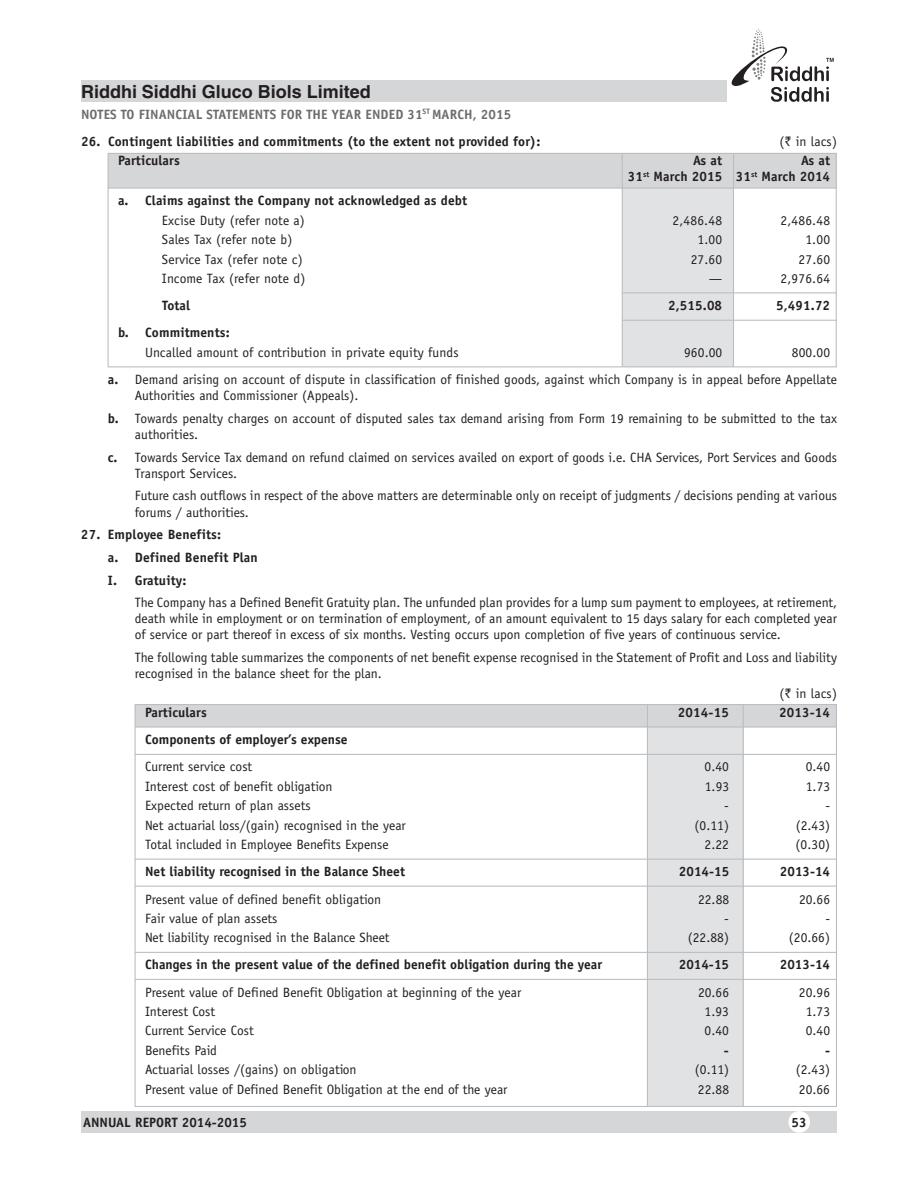
<style>
.page{position:relative;width:918px;height:1188px;background:#fff}
.page>*{position:absolute;margin:0;border:0;box-sizing:border-box;transform-origin:0 0}
.t1{font:700 18px "Helvetica";color:#231f20}
.t2{font:13.5px/22.6px "Officina Sans";color:#231f20}
.t3{font:700 13.5px/22.6px "Officina Sans";letter-spacing:.005em;color:#231f20;text-align:right}
.t4{font:700 13.5px "Officina Sans";letter-spacing:.01em;color:#6c6d70}
.s1{font-family:"Rupee"}
.s2{font-weight:700}
</style>
<div class="page">
<svg style="left:731px;top:29px;width:103px;height:73px"></svg>
<div style="left:81px;top:1111px;width:756px;height:22px;background:#d5d6d8"></div>
<div style="left:81px;top:80px;width:646px;height:22px;background:#d5d6d8"></div>
<svg style="left:788px;top:1111px;width:22px;height:22px"></svg>
<div style="left:647px;top:709px;width:97px;height:398px;background:#e1e2e4"></div>
<div style="left:135px;top:704px;width:702px;height:23px;background:#d5d6d8"></div>
<hr style="left:647px;top:704px;width:1px;height:403px;background:#bcbdc0">
<hr style="left:743px;top:704px;width:1px;height:403px;background:#bcbdc0">
<div style="left:622px;top:153px;width:112px;height:214px;background:#e1e2e4"></div>
<div style="left:108px;top:153px;width:729px;height:35px;background:#d5d6d8"></div>
<hr style="left:622px;top:153px;width:1px;height:214px;background:#bcbdc0">
<hr style="left:733px;top:153px;width:1px;height:214px;background:#bcbdc0">
<div style="left:108px;top:153px;width:729px;height:214px;border:1px solid #bcbdc0"></div>
<hr style="left:108px;top:188px;width:729px;height:1px;background:#bcbdc0">
<hr style="left:622px;top:292px;width:215px;height:1px;background:#bcbdc0">
<hr style="left:622px;top:320px;width:215px;height:1px;background:#bcbdc0">
<hr style="left:135px;top:726px;width:702px;height:2px;background:#bcbdc0">
<hr style="left:135px;top:754px;width:702px;height:1px;background:#bcbdc0">
<hr style="left:135px;top:859px;width:702px;height:1px;background:#bcbdc0">
<hr style="left:135px;top:886px;width:702px;height:1px;background:#bcbdc0">
<hr style="left:135px;top:952px;width:702px;height:1px;background:#bcbdc0">
<hr style="left:135px;top:979px;width:702px;height:1px;background:#bcbdc0">
<h1 class="t1" style="left:81px;top:85px;width:291px">Riddhi Siddhi Gluco Biols Limited</h1>
<p class="t3" style="left:81px;top:131px;width:461px">26. Contingent liabilities and commitments (to the extent not provided for):</p>
<p class="t2" style="left:779px;top:131px;width:59px">(<span class="s1">`</span> in lacs)</p>
<p class="t3" style="left:118px;top:150px;width:63px">Particulars</p>
<p class="t3" style="left:693px;top:150px;width:31px">As at</p>
<p class="t4" style="left:81px;top:109px;width:432px">NOTES TO FINANCIAL STATEMENTS FOR THE YEAR ENDED 31<sup>ST</sup> MARCH, 2015</p>
<p class="t3" style="left:628px;top:154px;width:204px;line-height:16.2px">As at<br>31<sup>st</sup> March 2015 31<sup>st</sup> March 2014</p>
<p class="t3" style="left:118px;top:190px;width:351px">a. Claims against the Company not acknowledged as debt</p>
<p class="t2" style="left:162px;top:210px;width:144px">Excise Duty (refer note a)</p>
<p class="t2" style="left:672px;top:210px;width:51px">2,486.48</p>
<p class="t2" style="left:780px;top:210px;width:51px">2,486.48</p>
<p class="t2" style="left:162px;top:229px;width:132px">Sales Tax (refer note b)</p>
<p class="t2" style="left:698px;top:229px;width:26px">1.00</p>
<p class="t2" style="left:805px;top:229px;width:26px">1.00</p>
<p class="t2" style="left:162px;top:249px;width:142px">Service Tax (refer note c)</p>
<p class="t2" style="left:691px;top:249px;width:33px">27.60</p>
<p class="t2" style="left:799px;top:249px;width:33px">27.60</p>
<p class="t2" style="left:162px;top:268px;width:145px">Income Tax (refer note d)</p>
<p class="t2" style="left:709px;top:268px;width:15px">—</p>
<p class="t2" style="left:781px;top:268px;width:51px">2,976.64</p>
<p class="t3" style="left:162px;top:296px;width:30px">Total</p>
<p class="t3" style="left:668px;top:296px;width:56px">2,515.08</p>
<p class="t3" style="left:776px;top:296px;width:56px">5,491.72</p>
<p class="t3" style="left:118px;top:323px;width:113px">b. Commitments:</p>
<p class="t2" style="left:145px;top:342px;width:315px">Uncalled amount of contribution in private equity funds</p>
<p class="t2" style="left:684px;top:342px;width:40px">960.00</p>
<p class="t2" style="left:108px;top:340px;width:731px;line-height:27px;text-indent:684px">800.00 <span class="s2">a.</span> Demand arising on account of dispute in classification of finished goods, against which Company is in appeal before Appellate</p>
<p class="t2" style="left:108px;top:385px;width:730px;text-indent:27px">Authorities and Commissioner (Appeals).<br><span class="s2">b.</span> Towards penalty charges on account of disputed sales tax demand arising from Form 19 remaining to be submitted to the tax</p>
<p class="t2" style="left:108px;top:424px;width:731px;text-indent:27px">authorities.<br><span class="s2">c.</span> Towards Service Tax demand on refund claimed on services availed on export of goods i.e. CHA Services, Port Services and Goods</p>
<p class="t2" style="left:135px;top:463px;width:703px">Transport Services.<br>Future cash outflows in respect of the above matters are determinable only on receipt of judgments / decisions pending at various</p>
<p class="t2" style="left:135px;top:502px;width:115px">forums / authorities.</p>
<p class="t3" style="left:108px;top:524px;width:151px;text-align:left;text-indent:-27px">27. Employee Benefits:<br>a. Defined Benefit Plan<br>I. Gratuity:</p>
<p class="t2" style="left:135px;top:595px;width:704px;line-height:16.2px;text-align:justify">The Company has a Defined Benefit Gratuity plan. The unfunded plan provides for a lump sum payment to employees, at retirement, death while in employment or on termination of employment, of an amount equivalent to 15 days salary for each completed year of service or part thereof in excess of six months. Vesting occurs upon completion of five years of continuous service.</p>
<p class="t2" style="left:135px;top:650px;width:704px;line-height:16.2px">The following table summarizes the components of net benefit expense recognised in the Statement of Profit and Loss and liability recognised in the balance sheet for the plan.</p>
<p class="t2" style="left:779px;top:683px;width:59px">(<span class="s1">`</span> in lacs)</p>
<p class="t3" style="left:145px;top:702px;width:63px">Particulars</p>
<p class="t3" style="left:678px;top:702px;width:53px">2014-15</p>
<p class="t3" style="left:779px;top:702px;width:53px">2013-14</p>
<p class="t3" style="left:145px;top:730px;width:204px">Components of employer’s expense</p>
<p class="t2" style="left:145px;top:757px;width:109px">Current service cost</p>
<p class="t2" style="left:705px;top:757px;width:26px">0.40</p>
<p class="t2" style="left:806px;top:757px;width:26px">0.40</p>
<p class="t2" style="left:145px;top:776px;width:189px">Interest cost of benefit obligation</p>
<p class="t2" style="left:705px;top:776px;width:26px">1.93</p>
<p class="t2" style="left:806px;top:776px;width:26px">1.73</p>
<p class="t2" style="left:145px;top:796px;width:167px">Expected return of plan assets</p>
<p class="t2" style="left:724px;top:796px;width:6px">-</p>
<p class="t2" style="left:825px;top:796px;width:6px">-</p>
<p class="t2" style="left:145px;top:815px;width:262px">Net actuarial loss/(gain) recognised in the year</p>
<p class="t2" style="left:695px;top:815px;width:36px">(0.11)</p>
<p class="t2" style="left:796px;top:815px;width:36px">(2.43)</p>
<p class="t2" style="left:145px;top:834px;width:245px">Total included in Employee Benefits Expense</p>
<p class="t2" style="left:705px;top:834px;width:26px">2.22</p>
<p class="t2" style="left:796px;top:834px;width:36px">(0.30)</p>
<p class="t3" style="left:145px;top:861px;width:261px">Net liability recognised in the Balance Sheet</p>
<p class="t3" style="left:679px;top:861px;width:52px">2014-15</p>
<p class="t3" style="left:780px;top:861px;width:52px">2013-14</p>
<p class="t2" style="left:145px;top:889px;width:238px">Present value of defined benefit obligation</p>
<p class="t2" style="left:698px;top:889px;width:33px">22.88</p>
<p class="t2" style="left:799px;top:889px;width:33px">20.66</p>
<p class="t2" style="left:145px;top:908px;width:134px">Fair value of plan assets</p>
<p class="t2" style="left:724px;top:908px;width:6px">-</p>
<p class="t2" style="left:825px;top:908px;width:6px">-</p>
<p class="t2" style="left:145px;top:928px;width:246px">Net liability recognised in the Balance Sheet</p>
<p class="t2" style="left:688px;top:928px;width:43px">(22.88)</p>
<p class="t2" style="left:789px;top:928px;width:43px">(20.66)</p>
<p class="t3" style="left:145px;top:955px;width:459px">Changes in the present value of the defined benefit obligation during the year</p>
<p class="t3" style="left:679px;top:955px;width:52px">2014-15</p>
<p class="t3" style="left:780px;top:955px;width:52px">2013-14</p>
<p class="t2" style="left:145px;top:982px;width:378px">Present value of Defined Benefit Obligation at beginning of the year</p>
<p class="t2" style="left:698px;top:982px;width:33px">20.66</p>
<p class="t2" style="left:799px;top:982px;width:33px">20.96</p>
<p class="t2" style="left:145px;top:1001px;width:72px">Interest Cost</p>
<p class="t2" style="left:705px;top:1001px;width:26px">1.93</p>
<p class="t2" style="left:806px;top:1001px;width:26px">1.73</p>
<p class="t2" style="left:145px;top:1021px;width:110px">Current Service Cost</p>
<p class="t2" style="left:705px;top:1021px;width:26px">0.40</p>
<p class="t2" style="left:806px;top:1021px;width:26px">0.40</p>
<p class="t2" style="left:145px;top:1040px;width:73px">Benefits Paid</p>
<p class="t3" style="left:724px;top:1040px;width:6px">-</p>
<p class="t3" style="left:825px;top:1040px;width:6px">-</p>
<p class="t2" style="left:145px;top:1059px;width:213px">Actuarial losses /(gains) on obligation</p>
<p class="t2" style="left:695px;top:1059px;width:36px">(0.11)</p>
<p class="t2" style="left:796px;top:1059px;width:36px">(2.43)</p>
<p class="t2" style="left:145px;top:1079px;width:364px">Present value of Defined Benefit Obligation at the end of the year</p>
<p class="t2" style="left:698px;top:1079px;width:33px">22.88</p>
<p class="t2" style="left:799px;top:1079px;width:33px">20.66</p>
<p class="t3" style="left:83px;top:1112px;width:165px">ANNUAL REPORT 2014-2015</p>
<p class="t3" style="left:792px;top:1112px;width:17px">53</p>
</div>
